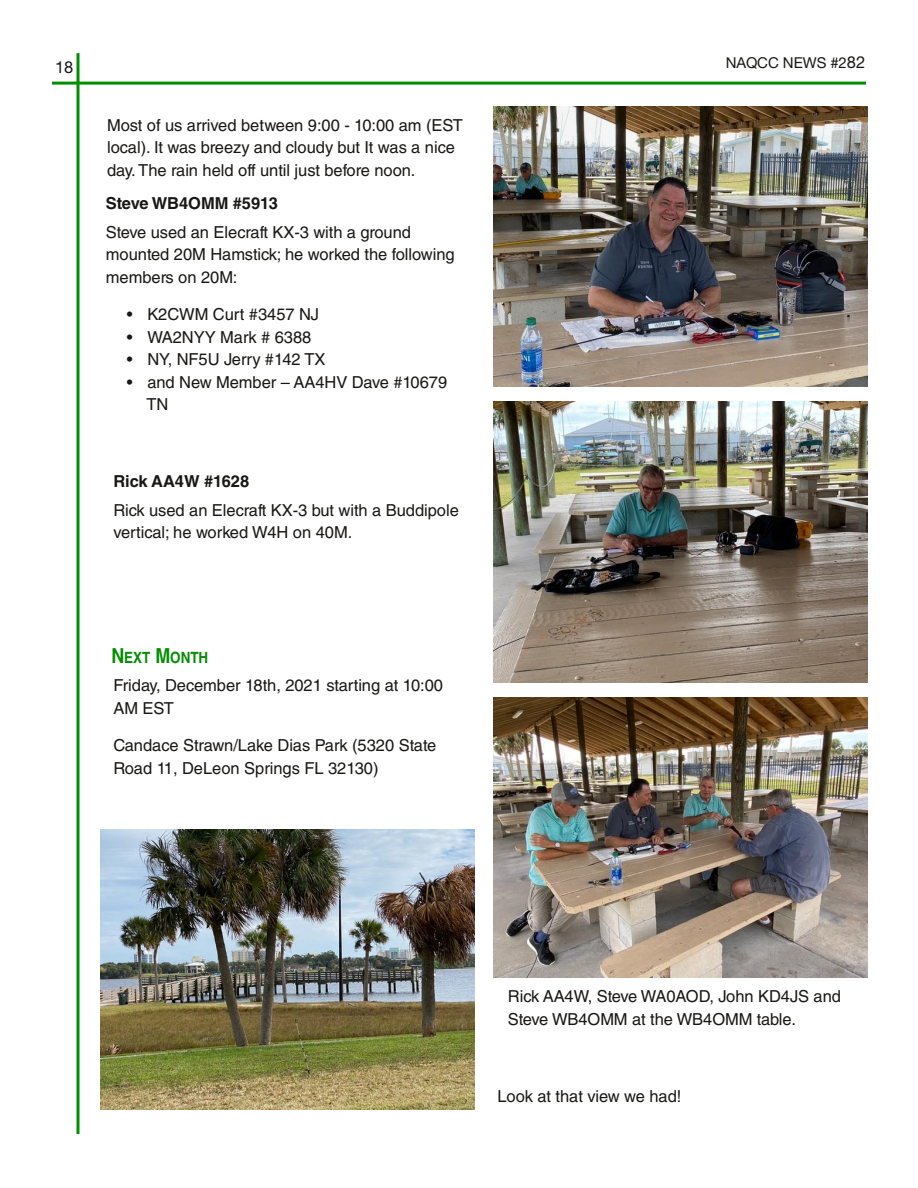
<style>
.page{position:relative;width:918px;height:1188px;background:#fff}
.page>*{position:absolute;margin:0;border:0;box-sizing:border-box;transform-origin:0 0}
.t1{font:16.5px/22.5px "Helvetica LT Std";letter-spacing:-.005em;color:#181715}
.t2{font:700 16.5px "Helvetica LT Std";letter-spacing:-.005em;color:#181715}
.t3{font:16.5px "Helvetica Neue LT Std";color:#181715}
.t4{font:700 15.6px "Helvetica LT Std";letter-spacing:-.005em;color:#008f00;scale:.87 1}
.t5{font:15px "Helvetica Neue LT Std";color:#181715}
.s1{font-size:16.5px}
.s2{font-size:20.7px}
</style>
<div class="page">
<hr style="left:77px;top:53px;width:3px;height:1081px;background:#008f00">
<hr style="left:52px;top:82px;width:814px;height:3px;background:#008f00">
<img style="left:494px;top:402px;width:373px;height:280px">
<img style="left:494px;top:106px;width:373px;height:281px">
<img style="left:101px;top:829px;width:373px;height:281px">
<img style="left:494px;top:697px;width:373px;height:281px">
<p class="t3" style="left:55px;top:61px;width:20px">18</p>
<p class="t5" style="left:726px;top:58px;width:141px">NAQCC NEWS #2<span class="s1">82</span></p>
<p class="t1" style="left:107px;top:116px;width:357px">Most of us arrived between 9:00 - 10:00 am (EST local). It was breezy and cloudy but It was a nice day.The rain held off until just before noon.</p>
<p class="t2" style="left:106px;top:198px;width:174px">Steve WB4OMM #5913</p>
<p class="t1" style="left:106px;top:223px;width:350px">Steve used an Elecraft KX-3 with a ground mounted 20M Hamstick; he worked the following members on 20M:</p>
<p class="t1" style="left:127px;top:306px;width:194px">• K2CWM Curt #3457 NJ</p>
<p class="t1" style="left:127px;top:328px;width:186px">• WA2NYY Mark # 6388</p>
<p class="t1" style="left:127px;top:351px;width:200px">• NY, NF5U Jerry #142 TX</p>
<p class="t1" style="left:146px;top:373px;width:302px;text-indent:-19px">• and New Member – AA4HV Dave #10679<br>TN</p>
<p class="t2" style="left:113px;top:475px;width:137px">Rick AA4W #1628</p>
<p class="t1" style="left:113px;top:501px;width:347px">Rick used an Elecraft KX-3 but with a Buddipole vertical; he worked W4H on 40M.</p>
<p class="t4" style="left:111px;top:652px;width:113px"><span class="s2">N</span>EXT <span class="s2">M</span>ONTH</p>
<p class="t1" style="left:113px;top:676px;width:331px">Friday, December 18th, 2021 starting at 10:00<br>AM EST</p>
<p class="t1" style="left:113px;top:736px;width:324px">Candace Strawn/Lake Dias Park (5320 State<br>Road 11, DeLeon Springs FL 32130)</p>
<p class="t1" style="left:508px;top:987px;width:335px">Rick AA4W, Steve WA0AOD, John KD4JS and<br>Steve WB4OMM at the WB4OMM table.</p>
<p class="t1" style="left:497px;top:1087px;width:185px">Look at that view we had!</p>
</div>
